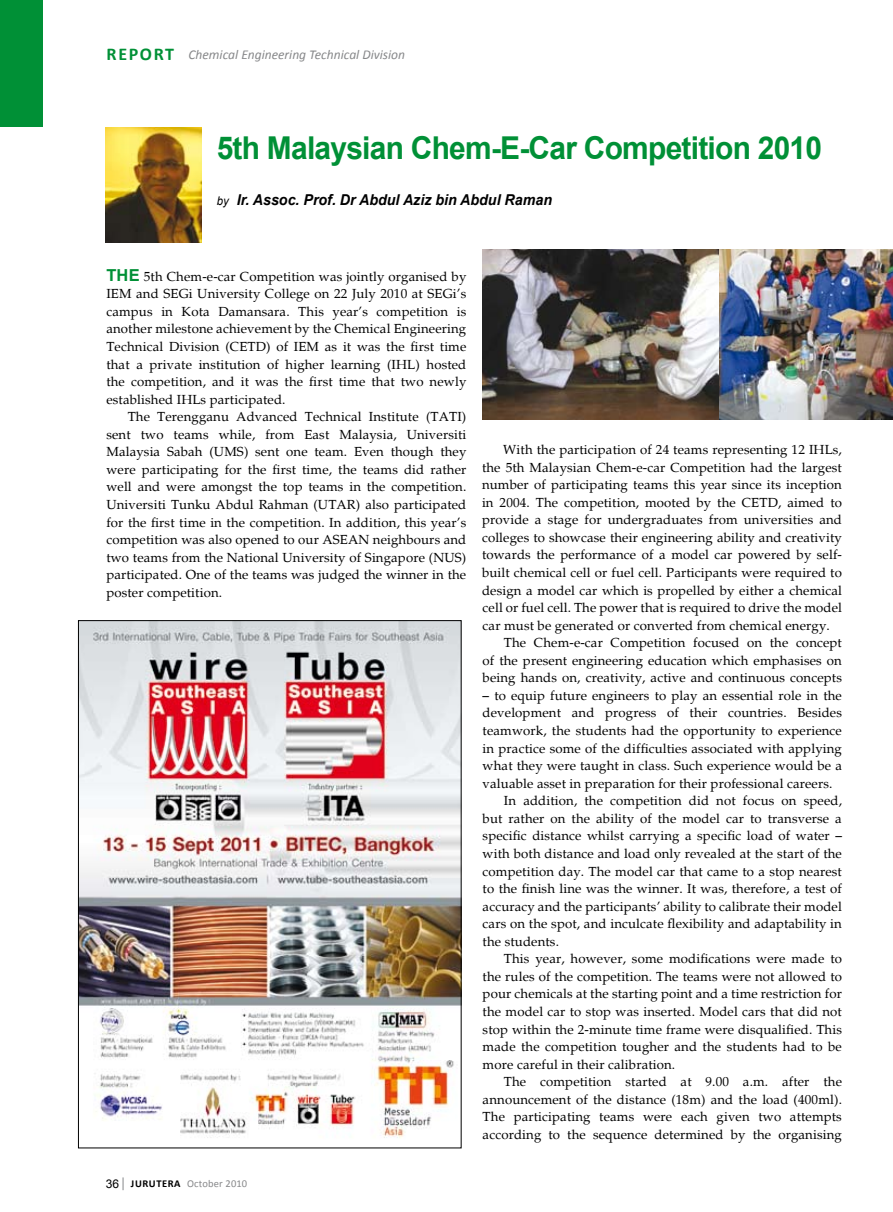
<style>
.page{position:relative;width:893px;height:1212px;background:#fff}
.page>*{position:absolute;margin:0;border:0;box-sizing:border-box;transform-origin:0 0}
.t1{font:700 31.5px "Arial";letter-spacing:-.025em;color:#009036;scale:.95 1}
.t2{font:700 18px "Calibri";letter-spacing:.09em;color:#009036}
.t3{font:italic 700 15px "Arial";color:#000;scale:.95 1}
.t4{font:italic 13.5px "Calibri";color:#87888a}
.t5{font:13.2px/17.5px "Palatino";letter-spacing:.01em;color:#000;text-align:justify}
.t6{font:10.5px "Calibri";letter-spacing:.015em;color:#87888a}
.s1{font-weight:400;font-size:12px}
.s2{font-family:"Arial";font-weight:700;font-size:16.5px;color:#009036}
.s3{font-family:"Arial";font-size:12px;color:#000}
.s4{font-weight:700;color:#000}
</style>
<div class="page">
<div style="left:0;top:0;width:43px;height:126px;background:#009036"></div>
<svg style="left:123px;top:1177px;width:1px;height:13px"></svg>
<img style="left:105px;top:128px;width:96px;height:115px">
<img style="left:80px;top:622px;width:379px;height:516px">
<img style="left:482px;top:249px;width:411px;height:171px">
<h2 class="t2" style="left:107px;top:42px;width:69px">REPORT</h2>
<p class="t4" style="left:189px;top:46px;width:218px">Chemical Engineering Technical Division</p>
<h1 class="t1" style="left:217px;top:127px;width:639px">5th Malaysian Chem-E-Car Competition 2010</h1>
<p class="t3" style="left:217px;top:190px;width:354px"><span class="s1">by</span> Ir. Assoc. Prof. Dr Abdul Aziz bin Abdul Raman</p>
<p class="t5" style="left:106px;top:268px;width:361px"><span class="s2">The</span> 5th Chem-e-car Competition was jointly organised by IEM and SEGi University College on 22 July 2010 at SEGi’s campus in Kota Damansara. This year’s competition is another milestone achievement by the Chemical Engineering Technical Division (CETD) of IEM as it was the first time that a private institution of higher learning (IHL) hosted the competition, and it was the first time that two newly established IHLs participated.</p>
<p class="t5" style="left:106px;top:408px;width:361px;text-indent:21px">The Terengganu Advanced Technical Institute (TATI) sent two teams while, from East Malaysia, Universiti Malaysia Sabah (UMS) sent one team. Even though they were participating for the first time, the teams did rather well and were amongst the top teams in the competition.<br>Universiti Tunku Abdul Rahman (UTAR) also participated for the first time in the competition. In addition, this year’s competition was also opened to our ASEAN neighbours and two teams from the National University of Singapore (NUS) participated. One of the teams was judged the winner in the poster competition.</p>
<p class="t6" style="left:106px;top:1176px;width:143px"><span class="s3">36</span> <span class="s4">JURUTERA</span> October 2010</p>
<p class="t5" style="left:503px;top:441px;width:340px">With the participation of 24 teams representing 12 IHLs,</p>
<p class="t5" style="left:482px;top:459px;width:361px">the 5th Malaysian Chem-e-car Competition had the largest</p>
<p class="t5" style="left:482px;top:476px;width:361px">number of participating teams this year since its inception</p>
<p class="t5" style="left:482px;top:494px;width:361px">in 2004. The competition, mooted by the CETD, aimed to</p>
<p class="t5" style="left:482px;top:511px;width:361px">provide a stage for undergraduates from universities and</p>
<p class="t5" style="left:482px;top:529px;width:361px">colleges to showcase their engineering ability and creativity</p>
<p class="t5" style="left:482px;top:546px;width:361px">towards the performance of a model car powered by self-</p>
<p class="t5" style="left:482px;top:564px;width:361px">built chemical cell or fuel cell. Participants were required to</p>
<p class="t5" style="left:482px;top:582px;width:361px">design a model car which is propelled by either a chemical</p>
<p class="t5" style="left:483px;top:599px;width:361px">cell or fuel cell. The power that is required to drive the model</p>
<p class="t5" style="left:483px;top:617px;width:349px">car must be generated or converted from chemical energy.</p>
<p class="t5" style="left:504px;top:634px;width:340px">The Chem-e-car Competition focused on the concept</p>
<p class="t5" style="left:483px;top:652px;width:361px">of the present engineering education which emphasises on</p>
<p class="t5" style="left:483px;top:669px;width:361px">being hands on, creativity, active and continuous concepts</p>
<p class="t5" style="left:483px;top:687px;width:361px">– to equip future engineers to play an essential role in the</p>
<p class="t5" style="left:483px;top:704px;width:361px">development and progress of their countries. Besides</p>
<p class="t5" style="left:483px;top:722px;width:361px">teamwork, the students had the opportunity to experience</p>
<p class="t5" style="left:483px;top:740px;width:361px">in practice some of the difficulties associated with applying</p>
<p class="t5" style="left:483px;top:757px;width:361px">what they were taught in class. Such experience would be a</p>
<p class="t5" style="left:483px;top:775px;width:351px">valuable asset in preparation for their professional careers.</p>
<p class="t5" style="left:504px;top:792px;width:340px">In addition, the competition did not focus on speed,</p>
<p class="t5" style="left:483px;top:810px;width:361px">but rather on the ability of the model car to transverse a</p>
<p class="t5" style="left:483px;top:827px;width:361px">specific distance whilst carrying a specific load of water –</p>
<p class="t5" style="left:483px;top:845px;width:361px">with both distance and load only revealed at the start of the</p>
<p class="t5" style="left:483px;top:862px;width:361px">competition day. The model car that came to a stop nearest</p>
<p class="t5" style="left:483px;top:880px;width:361px">to the finish line was the winner. It was, therefore, a test of</p>
<p class="t5" style="left:483px;top:898px;width:361px">accuracy and the participants’ ability to calibrate their model</p>
<p class="t5" style="left:483px;top:915px;width:361px">cars on the spot, and inculcate flexibility and adaptability in</p>
<p class="t5" style="left:483px;top:933px;width:78px">the students.</p>
<p class="t5" style="left:504px;top:950px;width:340px">This year, however, some modifications were made to</p>
<p class="t5" style="left:483px;top:968px;width:361px">the rules of the competition. The teams were not allowed to</p>
<p class="t5" style="left:483px;top:985px;width:361px">pour chemicals at the starting point and a time restriction for</p>
<p class="t5" style="left:483px;top:1003px;width:361px">the model car to stop was inserted. Model cars that did not</p>
<p class="t5" style="left:483px;top:1020px;width:361px">stop within the 2-minute time frame were disqualified. This</p>
<p class="t5" style="left:483px;top:1038px;width:361px">made the competition tougher and the students had to be</p>
<p class="t5" style="left:483px;top:1056px;width:194px">more careful in their calibration.</p>
<p class="t5" style="left:504px;top:1073px;width:340px">The competition started at 9.00 a.m. after the</p>
<p class="t5" style="left:483px;top:1091px;width:361px">announcement of the distance (18m) and the load (400ml).</p>
<p class="t5" style="left:483px;top:1108px;width:361px">The participating teams were each given two attempts</p>
<p class="t5" style="left:483px;top:1126px;width:361px">according to the sequence determined by the organising</p>
</div>
